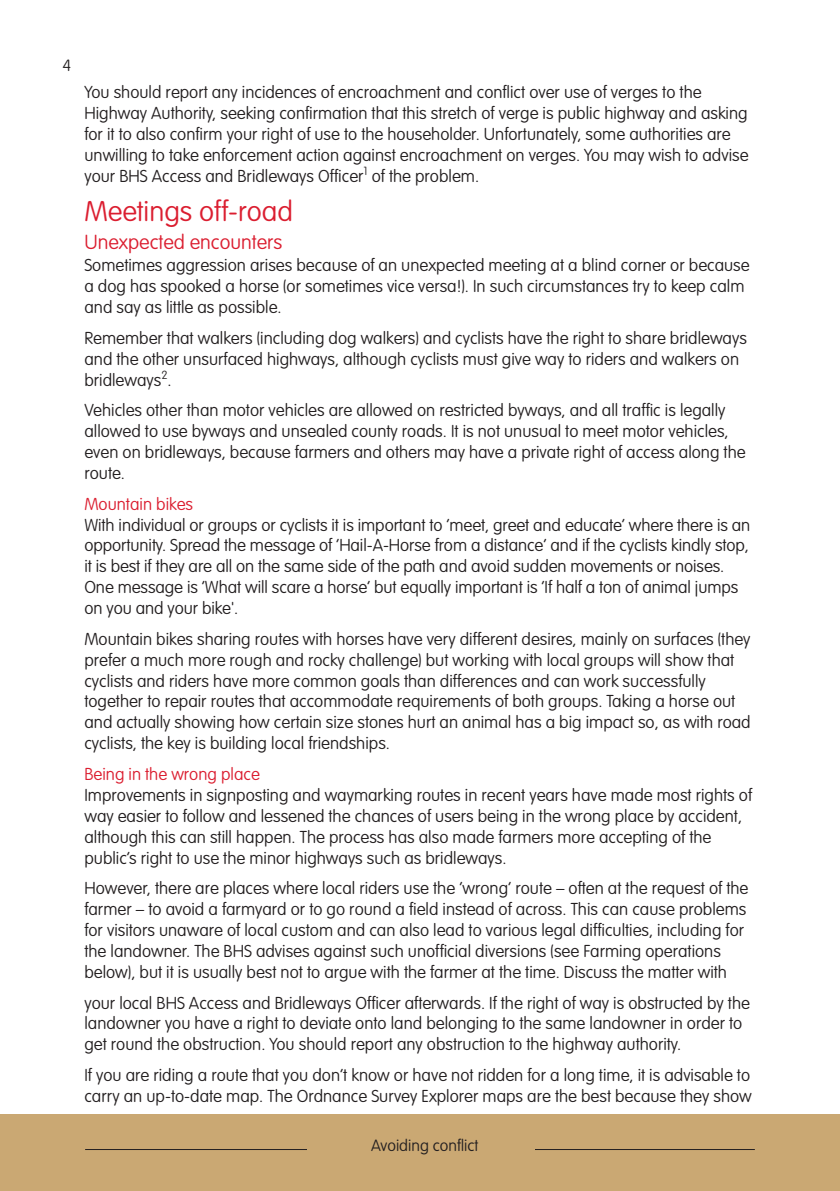
<style>
.page{position:relative;width:840px;height:1191px;background:#fff}
.page>*{position:absolute;margin:0;border:0;box-sizing:border-box;transform-origin:0 0}
.t1{font:100 28px "VAG Rounded Std";color:#db1e30}
.t2{font:100 20px "VAG Rounded Std";color:#db1e30}
.t3{font:100 17px/20.8px "VAG Rounded Std";color:#231f20}
.t4{font:100 17px "VAG Rounded Std";color:#db1e30}
.t5{font:100 16px "VAG Rounded Std";color:#231f20}
</style>
<div class="page">
<div style="left:0;top:1114px;width:839px;height:77px;background:#caa873"></div>
<hr style="left:85px;top:1149px;width:669px;height:1px;background:#231f20">
<div style="left:307px;top:1138px;width:227px;height:44px;background:#caa873"></div>
<p class="t5" style="left:62px;top:59px;width:10px">4</p>
<p class="t3" style="left:84px;top:83px;width:665px">You should report any incidences of encroachment and conflict over use of verges to the Highway Authority, seeking confirmation that this stretch of verge is public highway and asking for it to also confirm your right of use to the householder. Unfortunately, some authorities are unwilling to take enforcement action against encroachment on verges. You may wish to advise your BHS Access and Bridleways Officer<sup>1</sup> of the problem.</p>
<h1 class="t1" style="left:84px;top:199px;width:210px">Meetings off-road</h1>
<p class="t2" style="left:84px;top:234px;width:199px">Unexpected encounters</p>
<p class="t3" style="left:84px;top:256px;width:666px">Sometimes aggression arises because of an unexpected meeting at a blind corner or because a dog has spooked a horse (or sometimes vice versa!). In such circumstances try to keep calm and say as little as possible.</p>
<p class="t3" style="left:84px;top:329px;width:663px">Remember that walkers (including dog walkers) and cyclists have the right to share bridleways and the other unsurfaced highways, although cyclists must give way to riders and walkers on bridleways<sup>2</sup>.</p>
<p class="t3" style="left:84px;top:401px;width:662px">Vehicles other than motor vehicles are allowed on restricted byways, and all traffic is legally allowed to use byways and unsealed county roads. It is not unusual to meet motor vehicles, even on bridleways, because farmers and others may have a private right of access along the route.</p>
<p class="t4" style="left:84px;top:496px;width:110px">Mountain bikes</p>
<p class="t3" style="left:84px;top:515px;width:667px">With individual or groups or cyclists it is important to ‘meet, greet and educate’ where there is an opportunity. Spread the message of ‘Hail-A-Horse from a distance’ and if the cyclists kindly stop, it is best if they are all on the same side of the path and avoid sudden movements or noises.<br>One message is ‘What will scare a horse’ but equally important is ‘If half a ton of animal jumps on you and your bike'.</p>
<p class="t3" style="left:84px;top:630px;width:667px">Mountain bikes sharing routes with horses have very different desires, mainly on surfaces (they prefer a much more rough and rocky challenge) but working with local groups will show that cyclists and riders have more common goals than differences and can work successfully together to repair routes that accommodate requirements of both groups. Taking a horse out and actually showing how certain size stones hurt an animal has a big impact so, as with road cyclists, the key is building local friendships.</p>
<p class="t4" style="left:84px;top:767px;width:177px">Being in the wrong place</p>
<p class="t3" style="left:84px;top:785px;width:668px">Improvements in signposting and waymarking routes in recent years have made most rights of way easier to follow and lessened the chances of users being in the wrong place by accident, although this can still happen. The process has also made farmers more accepting of the public’s right to use the minor highways such as bridleways.</p>
<p class="t3" style="left:84px;top:879px;width:665px">However, there are places where local riders use the ‘wrong’ route – often at the request of the farmer – to avoid a farmyard or to go round a field instead of across. This can cause problems for visitors unaware of local custom and can also lead to various legal difficulties, including for the landowner. The BHS advises against such unofficial diversions (see Farming operations below), but it is usually best not to argue with the farmer at the time. Discuss the matter with</p>
<p class="t3" style="left:84px;top:993px;width:666px">your local BHS Access and Bridleways Officer afterwards. If the right of way is obstructed by the landowner you have a right to deviate onto land belonging to the same landowner in order to get round the obstruction. You should report any obstruction to the highway authority.</p>
<p class="t3" style="left:84px;top:1066px;width:668px">If you are riding a route that you don’t know or have not ridden for a long time, it is advisable to carry an up-to-date map. The Ordnance Survey Explorer maps are the best because they show</p>
<p class="t5" style="left:371px;top:1138px;width:109px">Avoiding conflict</p>
</div>
